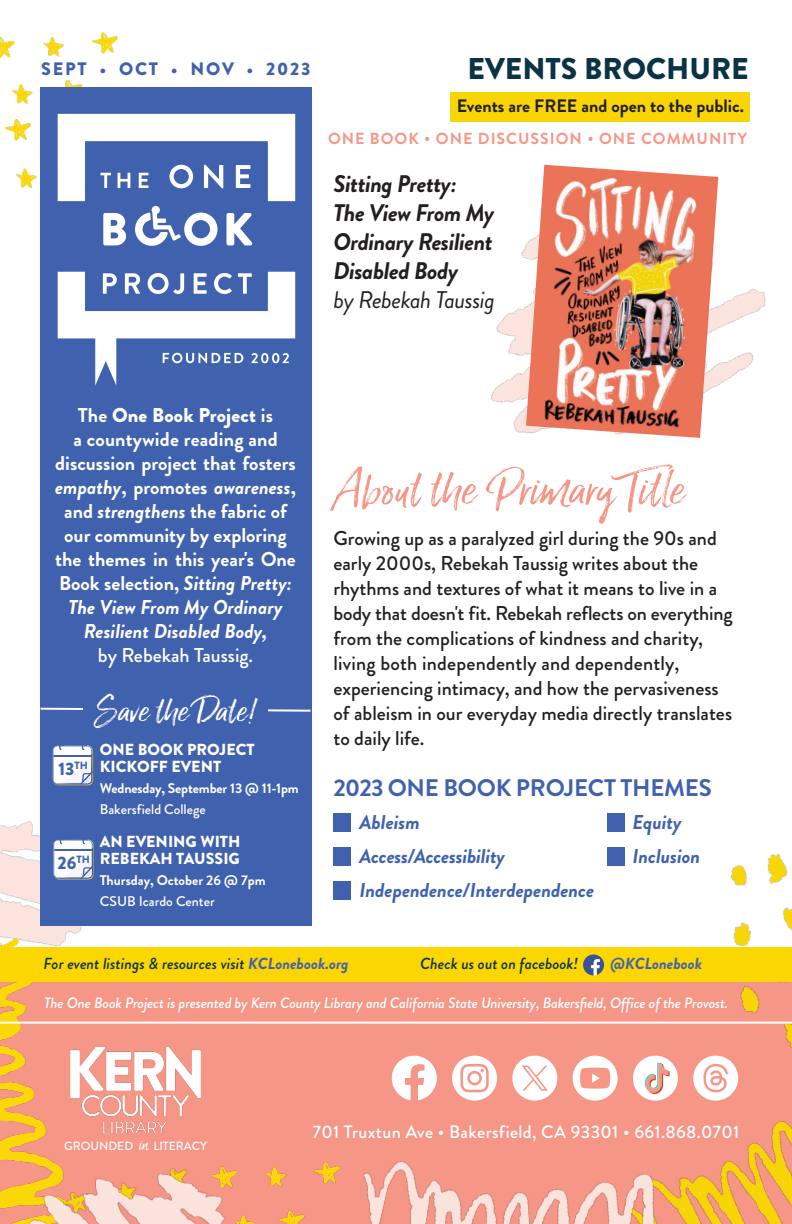
<style>
.page{position:relative;width:792px;height:1224px;background:#fff}
.page>*{position:absolute;margin:0;border:0;box-sizing:border-box;transform-origin:0 0}
.t1{font:56px "Lucky Fellas";letter-spacing:.01em;color:#f59687}
.t2{font:40px "Lucky Fellas";letter-spacing:.01em;color:#fff}
.t3{font:900 30px "Brandon Grotesque";color:#0a3346}
.t4{font:italic 700 24px/28.8px "Brandon Grotesque";letter-spacing:-.02em;color:#231f20;text-align:justify}
.t5{font:700 24px "Brandon Grotesque";letter-spacing:-.01em;color:#4062ae}
.t6{font:italic 24px "Brandon Grotesque";letter-spacing:-.02em;color:#231f20}
.t7{font:500 20px/25px "Brandon Grotesque";color:#231f20}
.t8{font:700 20px/24px "Brandon Grotesque";color:#fff;text-align:center}
.t9{font:italic 700 20px/34px "Brandon Grotesque";color:#4062ae}
.t10{font:italic 700 20px "Brandon Grotesque";color:#fff}
.t11{font:900 20px "Brandon Grotesque";letter-spacing:.01em;color:#fff}
.t12{font:500 20px "Brandon Grotesque";color:#fff}
.t13{font:500 18px "Brandon Grotesque";letter-spacing:.02em;color:#fff}
.t14{font:700 18px "Brandon Grotesque";color:#231f20}
.t15{font:900 18px "Brandon Grotesque";letter-spacing:.1em;color:#4062ae}
.t16{font:italic 500 16px "Brandon Grotesque";color:#0a3346}
.t17{font:900 16px "Brandon Grotesque";color:#fff}
.t18{font:700 16px "Brandon Grotesque";letter-spacing:.06em;color:#f59687}
.t19{font:italic 700 16px "Brandon Grotesque";color:#4062ae}
.t20{font:italic 500 15px "Brandon Grotesque";letter-spacing:-.01em;color:#fff}
.t21{font:700 14px "Brandon Grotesque";letter-spacing:-.01em;color:#fff}
.t22{font:500 14px "Brandon Grotesque";color:#fff}
.t23{font:500 12px "Brandon Grotesque";color:#fff}
.s1{font-weight:700}
.s2{font-style:italic}
.s3{font-weight:700;color:#4062ae}
.s4{font-family:"Lucky Fellas";font-weight:400;font-size:20px}
</style>
<div class="page">
<img style="left:0;top:821px;width:146px;height:113px">
<div style="left:0;top:951px;width:792px;height:273px;background:#f59687"></div>
<img style="left:491px;top:164px;width:275px;height:269px">
<img style="left:0;top:32px;width:118px;height:156px">
<div style="left:40px;top:87px;width:271px;height:838px;background:#4062ae"></div>
<svg style="left:58px;top:114px;width:237px;height:132px"></svg>
<svg style="left:58px;top:272px;width:237px;height:114px"></svg>
<img style="left:0;top:925px;width:66px;height:299px">
<img style="left:686px;top:854px;width:106px;height:214px">
<hr style="left:0;top:1022px;width:792px;height:2px;background:#fff">
<div style="left:451px;top:92px;width:299px;height:30px;background:#fad506"></div>
<img style="left:526px;top:165px;width:192px;height:273px">
<svg style="left:40px;top:707px;width:272px;height:6px"></svg>
<div style="left:84px;top:694px;width:184px;height:32px;background:#4062ae"></div>
<svg style="left:52px;top:745px;width:41px;height:40px;background:#d6dbe8"></svg>
<svg style="left:53px;top:839px;width:41px;height:41px;background:#d3d9e7"></svg>
<img style="left:62px;top:1044px;width:139px;height:96px">
<img style="left:44px;top:1145px;width:22px;height:22px">
<img style="left:573px;top:1084px;width:219px;height:140px">
<img style="left:20px;top:1167px;width:180px;height:57px">
<div style="left:0;top:947px;width:792px;height:35px;background:#fcd600"></div>
<svg style="left:583px;top:954px;width:21px;height:21px"></svg>
<img style="left:200px;top:1162px;width:127px;height:62px">
<img style="left:327px;top:1106px;width:393px;height:118px">
<div style="left:452px;top:1056px;width:45px;height:45px;background:#fff;border-radius:50%"></div>
<svg style="left:460px;top:1064px;width:29px;height:28px"></svg>
<div style="left:573px;top:1056px;width:45px;height:45px;background:#fff;border-radius:50%"></div>
<svg style="left:580px;top:1068px;width:30px;height:21px"></svg>
<div style="left:633px;top:1056px;width:45px;height:45px;background:#fff;border-radius:50%"></div>
<svg style="left:645px;top:1063px;width:25px;height:31px"></svg>
<svg style="left:392px;top:1056px;width:45px;height:45px"></svg>
<div style="left:693px;top:1056px;width:45px;height:45px;background:#fff;border-radius:50%"></div>
<svg style="left:703px;top:1064px;width:25px;height:28px"></svg>
<div style="left:512px;top:1056px;width:45px;height:45px;background:#fff;border-radius:50%"></div>
<svg style="left:522px;top:1065px;width:26px;height:26px"></svg>
<div style="left:334px;top:814px;width:17px;height:18px;background:#4062ae"></div>
<div style="left:334px;top:848px;width:17px;height:18px;background:#4062ae"></div>
<div style="left:334px;top:881px;width:17px;height:19px;background:#4062ae"></div>
<div style="left:608px;top:814px;width:17px;height:18px;background:#4062ae"></div>
<div style="left:608px;top:848px;width:17px;height:18px;background:#4062ae"></div>
<p class="t15" style="left:41px;top:56px;width:271px">SEPT <span class="s1">•</span> OCT <span class="s1">•</span> NOV <span class="s1">•</span> 2023</p>
<p class="t3" style="left:467px;top:48px;width:283px">EVENTS BROCHURE</p>
<p class="t14" style="left:457px;top:93px;width:289px">Events are FREE and open to the public.</p>
<p class="t18" style="left:328px;top:127px;width:421px">ONE BOOK • ONE DISCUSSION • ONE COMMUNITY</p>
<p class="t4" style="left:334px;top:170px;width:125px">Sitting Pretty:</p>
<p class="t4" style="left:334px;top:199px;width:162px">The View From My Ordinary Resilient Disabled Body</p>
<p class="t6" style="left:334px;top:283px;width:163px">by Rebekah Taussig</p>
<p class="t11" style="left:78px;top:401px;width:197px"><span class="s1">The</span> One Book Project <span class="s1">is</span></p>
<p class="t8" style="left:73px;top:427px;width:206px">a countywide reading and</p>
<p class="t8" style="left:55px;top:451px;width:242px">discussion project that fosters <span class="s2">empathy</span>, promotes <span class="s2">awareness</span>, and <span class="s2">strengthens</span> the fabric of</p>
<p class="t8" style="left:64px;top:523px;width:224px">our community by exploring</p>
<p class="t8" style="left:55px;top:547px;width:242px;text-align:left">the themes in this year's One<br>Book selection, <span class="s2">Sitting Pretty:</span></p>
<p class="t10" style="left:68px;top:593px;width:216px">The View From My Ordinary</p>
<p class="t10" style="left:84px;top:617px;width:185px">Resilient Disabled Body,</p>
<p class="t12" style="left:98px;top:641px;width:157px">by Rebekah Taussig.</p>
<p class="t2" style="left:94px;top:689px;width:165px">Save the Date!</p>
<p class="t15" style="left:58px;top:756px;width:31px">13<sup>TH</sup></p>
<p class="t15" style="left:58px;top:850px;width:34px">26<sup>TH</sup></p>
<p class="t17" style="left:100px;top:738px;width:156px">ONE BOOK PROJECT</p>
<p class="t17" style="left:100px;top:755px;width:123px">KICKOFF EVENT</p>
<p class="t21" style="left:100px;top:779px;width:201px">Wednesday, September 13 @ 11-1pm</p>
<p class="t22" style="left:100px;top:800px;width:108px">Bakersfield College</p>
<p class="t17" style="left:100px;top:830px;width:142px">AN EVENING WITH</p>
<p class="t17" style="left:100px;top:847px;width:142px">REBEKAH TAUSSIG</p>
<p class="t21" style="left:100px;top:871px;width:167px">Thursday, October 26 @ 7pm</p>
<p class="t22" style="left:100px;top:892px;width:117px">CSUB Icardo Center</p>
<p class="t1" style="left:334px;top:458px;width:352px">About the Primary Title</p>
<p class="t7" style="left:334px;top:526px;width:401px">Growing up as a paralyzed girl during the 90s and early 2000s, Rebekah Taussig writes about the rhythms and textures of what it means to live in a body that doesn't fit. Rebekah reflects on everything from the complications of kindness and charity, living both independently and dependently,</p>
<p class="t7" style="left:334px;top:676px;width:400px">experiencing intimacy, and how the pervasiveness of ableism in our everyday media directly translates to daily life.</p>
<p class="t5" style="left:334px;top:771px;width:380px">2023 ONE BOOK PROJECT THEMES</p>
<p class="t9" style="left:360px;top:806px;width:236px">Ableism<br>Access/Accessibility<br>Independence/Interdependence</p>
<p class="t9" style="left:632px;top:806px;width:69px">Equity<br>Inclusion</p>
<p class="t16" style="left:44px;top:953px;width:307px">For event listings &amp; resources visit <span class="s3">KCLonebook.org</span></p>
<p class="t16" style="left:420px;top:953px;width:160px">Check us out on facebook!</p>
<p class="t19" style="left:611px;top:953px;width:93px">@KCLonebook</p>
<p class="t20" style="left:44px;top:993px;width:686px">The One Book Project is presented by Kern County Library and California State University, Bakersfield, Office of the Provost.</p>
<p class="t23" style="left:64px;top:1138px;width:145px">GROUNDED <span class="s4">in</span> LITERACY</p>
<p class="t13" style="left:313px;top:1120px;width:428px">701 Truxtun Ave • Bakersfield, CA 93301 • 661.868.0701</p>
</div>
